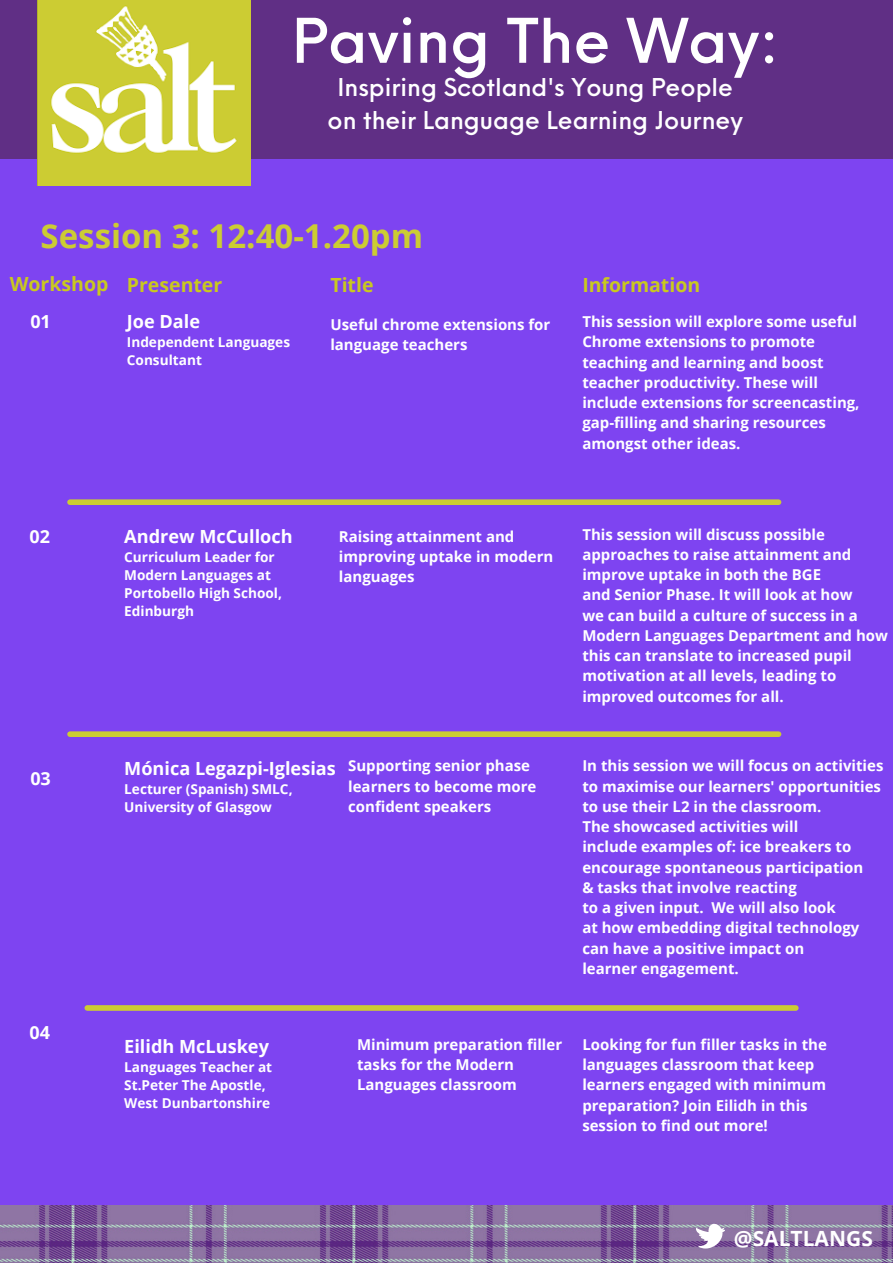
<style>
.page{position:relative;width:893px;height:1264px;background:#fff}
.page>*{position:absolute;margin:0;border:0;box-sizing:border-box;transform-origin:0 0}
.t1{font:500 60px "Neue Einstellung";color:#fff}
.t2{font:700 33px "Open Sans";color:#cc3}
.t3{font:500 24px/32.5px "Neue Einstellung";color:#fff;text-align:center}
.t4{font:700 21px "Open Sans";color:#fff}
.t5{font:700 19.5px "Open Sans";color:#c9c91f}
.t6{font:700 18.15px "Open Sans";color:#fff}
.t7{font:700 18px "Open Sans";color:#fff}
.t8{font:700 15px/20.2px "Open Sans";color:#fff}
.t9{font:700 13.65px/18px "Open Sans";color:#fff}
</style>
<div class="page">
<div style="left:0;top:0;width:892px;height:1262px;background:#7e44f1"></div>
<div style="left:0;top:0;width:892px;height:158px;background:#602f85"></div>
<img style="left:37px;top:0;width:214px;height:186px">
<img style="left:0;top:1205px;width:892px;height:57px">
<div style="left:87px;top:1005px;width:708px;height:5px;background:#cc3"></div>
<div style="left:70px;top:499px;width:708px;height:6px;background:#cc3"></div>
<div style="left:70px;top:731px;width:708px;height:6px;background:#cc3"></div>
<svg style="left:696px;top:1223px;width:29px;height:25px"></svg>
<h1 class="t1" style="left:292px;top:-13px;width:488px">Paving The Way:</h1>
<h3 class="t3" style="left:327px;top:69px;width:417px">Inspiring Scotland's Young People on their Language Learning Journey</h3>
<h2 class="t2" style="left:41px;top:213px;width:384px">Session 3: 12:40-1.20pm</h2>
<h3 class="t5" style="left:10px;top:271px;width:214px">Workshop Presenter</h3>
<h3 class="t5" style="left:330px;top:271px;width:45px">Title</h3>
<h3 class="t5" style="left:582px;top:271px;width:119px">Information</h3>
<p class="t7" style="left:30px;top:309px;width:22px">01</p>
<p class="t6" style="left:127px;top:308px;width:75px">Joe Dale</p>
<p class="t9" style="left:127px;top:333px;width:165px">Independent Languages<br>Consultant</p>
<p class="t8" style="left:330px;top:314px;width:221px">Useful chrome extensions for language teachers</p>
<p class="t8" style="left:582px;top:311px;width:279px">This session will explore some useful<br>Chrome extensions to promote teaching and learning and boost teacher productivity. These will include extensions for screencasting, gap-filling and sharing resources amongst other ideas.</p>
<p class="t7" style="left:29px;top:523px;width:22px">02</p>
<p class="t7" style="left:30px;top:766px;width:22px">03</p>
<p class="t7" style="left:29px;top:1019px;width:22px">04</p>
<p class="t6" style="left:124px;top:523px;width:170px">Andrew McCulloch</p>
<p class="t9" style="left:124px;top:547px;width:159px">Curriculum Leader for<br>Modern Languages at<br>Portobello High School,<br>Edinburgh</p>
<p class="t8" style="left:339px;top:525px;width:216px">Raising attainment and improving uptake in modern languages</p>
<p class="t8" style="left:582px;top:523px;width:307px">This session will discuss possible approaches to raise attainment and improve uptake in both the BGE<br>and Senior Phase. It will look at how<br>we can build a culture of success in a Modern Languages Department and how this can translate to increased pupil motivation at all levels, leading to improved outcomes for all.</p>
<p class="t6" style="left:124px;top:755px;width:213px">Mónica Legazpi-Iglesias</p>
<p class="t9" style="left:124px;top:779px;width:170px">Lecturer (Spanish) SMLC,<br>University of Glasgow</p>
<p class="t8" style="left:348px;top:755px;width:190px">Supporting senior phase learners to become more confident speakers</p>
<p class="t8" style="left:582px;top:755px;width:303px">In this session we will focus on activities to maximise our learners' opportunities to use their L2 in the classroom.<br>The showcased activities will<br>include examples of: ice breakers to encourage spontaneous participation<br>&amp; tasks that involve reacting<br>to a given input. We will also look<br>at how embedding digital technology can have a positive impact on<br>learner engagement.</p>
<p class="t6" style="left:124px;top:1033px;width:146px">Eilidh McLuskey</p>
<p class="t9" style="left:124px;top:1057px;width:149px">Languages Teacher at<br>St.Peter The Apostle,<br>West Dunbartonshire</p>
<p class="t8" style="left:357px;top:1033px;width:207px">Minimum preparation filler tasks for the Modern<br>Languages classroom</p>
<p class="t8" style="left:582px;top:1033px;width:246px">Looking for fun filler tasks in the languages classroom that keep learners engaged with minimum preparation? Join Eilidh in this session to find out more!</p>
<h3 class="t4" style="left:733px;top:1223px;width:140px">@SALTLANGS</h3>
</div>
